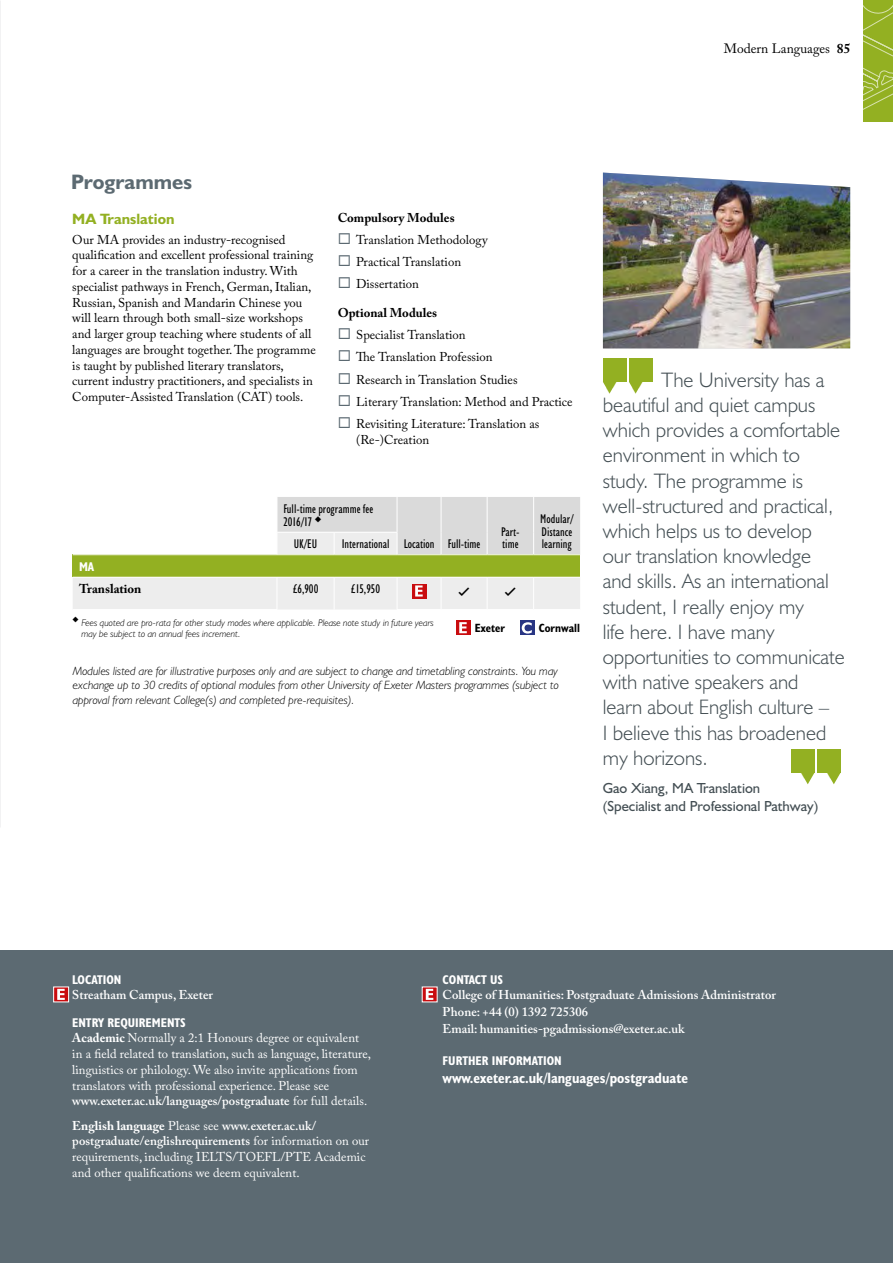
<style>
.page{position:relative;width:893px;height:1263px;background:#fff}
.page>*{position:absolute;margin:0;border:0;box-sizing:border-box;transform-origin:0 0}
.t1{font:300 21px/25.2px "Humanist 521 BT";color:#434e53}
.t2{font:700 21px "Humanist 521 BT";color:#5c6a72}
.t3{font:700 condensed 15px "Humanist 521 BT";color:#fff}
.t4{font:700 15px "Humanist 521 BT";color:#93b022}
.t5{font:14.7px/18px "Humanist 521 BT";color:#434e53}
.t6{font:13.5px "Adobe Caslon Pro";color:#000}
.t7{font:12.75px/15.8px "Adobe Caslon Pro";color:#000}
.t8{font:12.75px/15.8px "Adobe Caslon Pro";color:#fff}
.t9{font:600 12.75px/17.1px "Adobe Caslon Pro";color:#fff}
.t10{font:condensed 12.75px/12.8px "Humanist 521 BT";color:#000}
.t11{font:700 condensed 12.75px "Humanist 521 BT";color:#fff}
.t12{font:700 12.75px "Adobe Caslon Pro";color:#000}
.t13{font:12.75px "Charcoal CY";color:#000}
.t14{font:italic 300 12px/14.4px "Humanist 521 BT";color:#000;text-align:justify}
.t15{font:700 condensed 12px "Humanist 521 BT";color:#000}
.t16{font:italic 300 9.75px/10.5px "Humanist 521 BT";color:#000}
.s1{font-weight:700}
.s2{color:#5c6a72}
.s3{font-weight:600}
</style>
<div class="page">
<img style="left:0;top:0;width:1px;height:828px">
<svg style="left:73px;top:497px;width:507px;height:112px"></svg>
<svg style="left:520px;top:620px;width:15px;height:15px"></svg>
<svg style="left:522px;top:622px;width:10px;height:11px"></svg>
<div style="left:456px;top:620px;width:15px;height:15px;background:#c90c0f"></div>
<svg style="left:459px;top:622px;width:8px;height:11px"></svg>
<div style="left:0;top:950px;width:893px;height:313px;background:#5c6a72"></div>
<div style="left:817px;top:749px;width:24px;height:23px;background:#93b022"></div>
<svg style="left:827px;top:772px;width:14px;height:12px"></svg>
<div style="left:791px;top:749px;width:24px;height:23px;background:#93b022"></div>
<svg style="left:801px;top:772px;width:14px;height:12px"></svg>
<div style="left:603px;top:358px;width:24px;height:24px;background:#93b022"></div>
<svg style="left:603px;top:382px;width:13px;height:11px"></svg>
<div style="left:629px;top:358px;width:24px;height:24px;background:#93b022"></div>
<svg style="left:629px;top:382px;width:13px;height:11px"></svg>
<img style="left:603px;top:173px;width:247px;height:175px">
<div style="left:53px;top:986px;width:16px;height:16px;background:#c90c0f;border:1px solid #fff"></div>
<svg style="left:57px;top:989px;width:8px;height:11px"></svg>
<svg style="left:422px;top:986px;width:16px;height:16px"></svg>
<svg style="left:426px;top:989px;width:7px;height:11px"></svg>
<svg style="left:864px;top:0;width:29px;height:122px;background:#99b42f"></svg>
<p class="t6" style="left:724px;top:40px;width:128px">Modern Languages <span class="s1">85</span></p>
<h1 class="t2" style="left:71px;top:168px;width:122px">Programmes</h1>
<p class="t4" style="left:72px;top:209px;width:104px">MA Translation</p>
<p class="t7" style="left:72px;top:231px;width:245px">Our MA provides an industry-recognised qualification and excellent professional training for a career in the translation industry. With specialist pathways in French, German, Italian, Russian, Spanish and Mandarin Chinese you will learn through both small-size workshops and larger group teaching where students of all languages are brought together. The programme is taught by published literary translators, current industry practitioners, and specialists in Computer-Assisted Translation (CAT) tools.</p>
<p class="t12" style="left:338px;top:210px;width:118px">Compulsory Modules</p>
<p class="t7" style="left:338px;top:232px;width:151px"><span class="s2">◻</span> Translation Methodology</p>
<p class="t7" style="left:338px;top:254px;width:125px"><span class="s2">◻</span> Practical Translation</p>
<p class="t7" style="left:338px;top:276px;width:83px"><span class="s2">◻</span> Dissertation</p>
<p class="t12" style="left:338px;top:305px;width:101px">Optional Modules</p>
<p class="t7" style="left:338px;top:327px;width:129px"><span class="s2">◻</span> Specialist Translation</p>
<p class="t7" style="left:338px;top:349px;width:156px"><span class="s2">◻</span> The Translation Profession</p>
<p class="t7" style="left:338px;top:371px;width:181px"><span class="s2">◻</span> Research in Translation Studies</p>
<p class="t7" style="left:338px;top:394px;width:236px"><span class="s2">◻</span> Literary Translation: Method and Practice</p>
<p class="t7" style="left:356px;top:416px;width:185px;text-indent:-18px"><span class="s2">◻</span> Revisiting Literature: Translation as (Re-)Creation</p>
<p class="t10" style="left:283px;top:502px;width:91px">Full-time programme fee<br>2016/17 ◆</p>
<p class="t10" style="left:540px;top:512px;width:35px">Modular/<br>Distance</p>
<p class="t10" style="left:501px;top:525px;width:20px">Part&shy;time</p>
<p class="t10" style="left:294px;top:538px;width:25px">UK/EU</p>
<p class="t10" style="left:342px;top:538px;width:49px">International</p>
<p class="t10" style="left:542px;top:538px;width:31px">learning</p>
<p class="t10" style="left:404px;top:538px;width:78px">Location Full-time</p>
<p class="t11" style="left:79px;top:558px;width:17px">MA</p>
<p class="t12" style="left:79px;top:581px;width:64px">Translation</p>
<p class="t10" style="left:293px;top:583px;width:27px">£6,900</p>
<p class="t10" style="left:351px;top:583px;width:31px">£15,950</p>
<p class="t13" style="left:458px;top:584px;width:13px">✓</p>
<p class="t13" style="left:504px;top:584px;width:13px">✓</p>
<p class="t15" style="left:475px;top:620px;width:32px">Exeter</p>
<p class="t15" style="left:539px;top:620px;width:42px">Cornwall</p>
<p class="t16" style="left:81px;top:618px;width:354px;text-indent:-9px">◆ Fees quoted are pro-rata for other study modes where applicable. Please note study in future years may be subject to an annual fees increment.</p>
<p class="t14" style="left:73px;top:663px;width:488px">Modules listed are for illustrative purposes only and are subject to change and timetabling constraints. You may exchange up to 30 credits of optional modules from other University of Exeter Masters programmes (subject to approval from relevant College(s) and completed pre-requisites).</p>
<p class="t1" style="left:603px;top:367px;width:244px;text-indent:58px">The University has a beautiful and quiet campus which provides a comfortable environment in which to study. The programme is well-structured and practical, which helps us to develop our translation knowledge and skills. As an international student, I really enjoy my<br>life here. I have many opportunities to communicate with native speakers and<br>learn about English culture –<br>I believe this has broadened my horizons.</p>
<p class="t5" style="left:603px;top:778px;width:217px">Gao Xiang, MA Translation (Specialist and Professional Pathway)</p>
<p class="t11" style="left:72px;top:972px;width:51px">LOCATION</p>
<p class="t9" style="left:72px;top:986px;width:142px">Streatham Campus, Exeter</p>
<p class="t11" style="left:72px;top:1014px;width:115px">ENTRY REQUIREMENTS</p>
<p class="t8" style="left:72px;top:1030px;width:301px"><span class="s1">Academic</span> Normally a 2:1 Honours degree or equivalent in a field related to translation, such as language, literature, linguistics or philology. We also invite applications from translators with professional experience. Please see <span class="s3">www.exeter.ac.uk/languages/postgraduate</span> for full details.</p>
<p class="t8" style="left:72px;top:1117px;width:299px"><span class="s1">English language</span> Please see <span class="s3">www.exeter.ac.uk/ postgraduate/englishrequirements</span> for information on our requirements, including IELTS/TOEFL/PTE Academic and other qualifications we deem equivalent.</p>
<p class="t11" style="left:443px;top:972px;width:62px">CONTACT US</p>
<p class="t9" style="left:443px;top:986px;width:335px">College of Humanities: Postgraduate Admissions Administrator<br>Phone: +44 (0) 1392 725306<br>Email: humanities-pgadmissions@exeter.ac.uk</p>
<p class="t11" style="left:443px;top:1053px;width:121px">FURTHER INFORMATION</p>
<p class="t3" style="left:443px;top:1069px;width:247px">www.exeter.ac.uk/languages/postgraduate</p>
</div>
